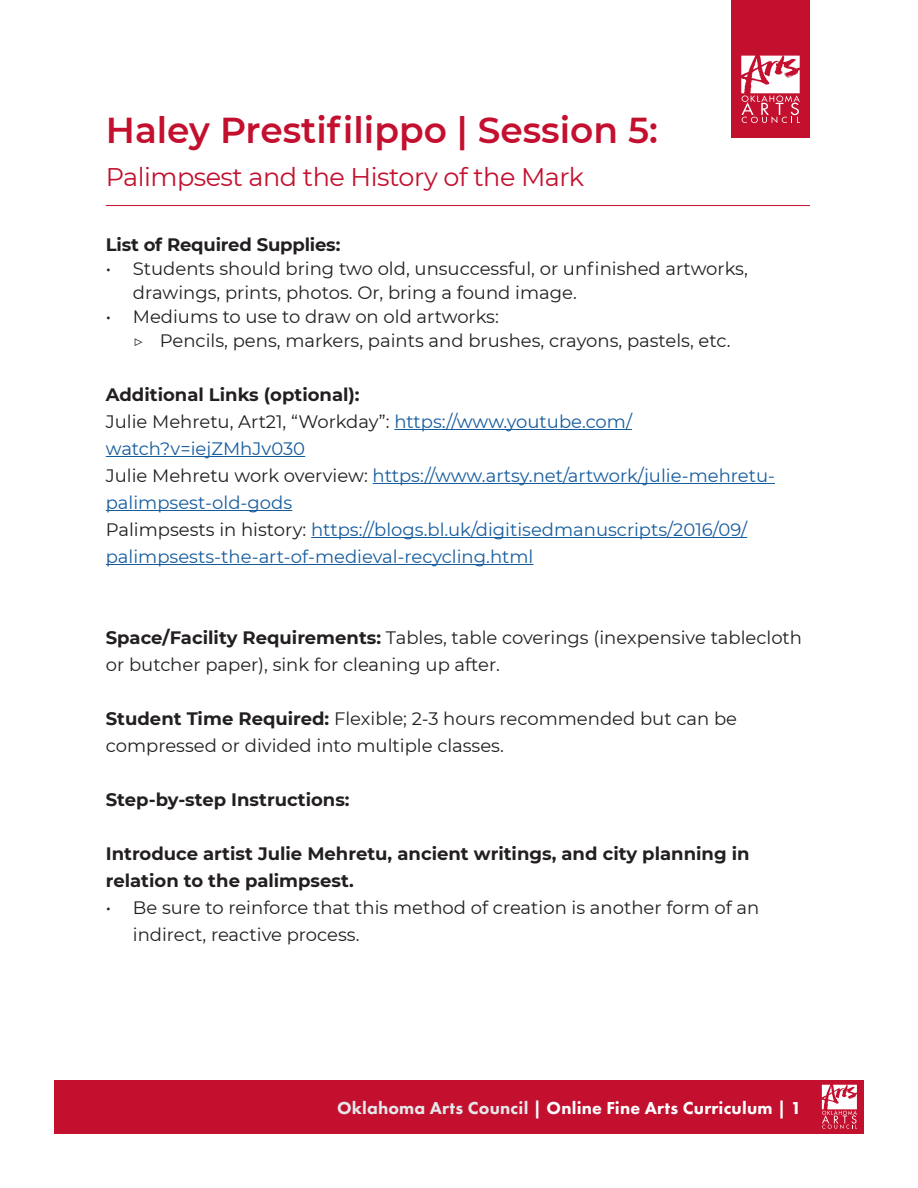
<style>
.page{position:relative;width:918px;height:1188px;background:#fff}
.page>*{position:absolute;margin:0;border:0;box-sizing:border-box;transform-origin:0 0}
.t1{font:600 36px "Montserrat";color:#c3102f}
.t2{font:25.5px "Montserrat";letter-spacing:-.02em;color:#c3102f}
.t3{font:18px/27px "Montserrat";color:#231f20}
.t4{font:18px/27px "Montserrat";color:#175d9e}
.t5{font:700 18px/27px "Montserrat";color:#231f20}
.t6{font:800 18px "Futura PT";letter-spacing:.01em;color:#fff}
.s1{color:#231f20}
.s2{font-weight:700}
.s3{color:#e6e7e9}
</style>
<div class="page">
<div style="left:54px;top:1080px;width:810px;height:54px;background:#c3102f"></div>
<svg style="left:822px;top:1085px;width:35px;height:44px"></svg>
<hr style="left:394px;top:429px;width:238px;height:1px;background:#175d9e">
<hr style="left:106px;top:456px;width:199px;height:1px;background:#175d9e">
<hr style="left:373px;top:483px;width:402px;height:1px;background:#175d9e">
<hr style="left:106px;top:510px;width:186px;height:1px;background:#175d9e">
<hr style="left:311px;top:537px;width:436px;height:1px;background:#175d9e">
<hr style="left:106px;top:564px;width:427px;height:1px;background:#175d9e">
<hr style="left:106px;top:205px;width:704px;height:1px;background:#c3102f">
<div style="left:731px;top:0;width:79px;height:138px;background:#c3102f"></div>
<svg style="left:741px;top:56px;width:59px;height:67px"></svg>
<h1 class="t1" style="left:106px;top:105px;width:554px">Haley Prestifilippo | Session 5:</h1>
<p class="t2" style="left:106px;top:160px;width:480px">Palimpsest and the History of the Mark</p>
<p class="t5" style="left:106px;top:230px;width:236px">List of Required Supplies:</p>
<p class="t3" style="left:133px;top:256px;width:616px;line-height:24px;text-indent:-27px">• Students should bring two old, unsuccessful, or unfinished artworks, drawings, prints, photos. Or, bring a found image.</p>
<p class="t3" style="left:106px;top:303px;width:395px">• Mediums to use to draw on old artworks:</p>
<p class="t3" style="left:133px;top:327px;width:599px">▷ Pencils, pens, markers, paints and brushes, crayons, pastels, etc.</p>
<p class="t5" style="left:106px;top:380px;width:255px">Additional Links (optional):</p>
<p class="t4" style="left:106px;top:408px;width:528px"><span class="s1">Julie Mehretu, Art21, “Workday”:</span> https://www.youtube.com/ watch?v=iejZMhJv030</p>
<p class="t4" style="left:106px;top:462px;width:671px"><span class="s1">Julie Mehretu work overview:</span> https://www.artsy.net/artwork/julie-mehretu&shy;palimpsest-old-gods</p>
<p class="t4" style="left:106px;top:516px;width:643px"><span class="s1">Palimpsests in history:</span> https://blogs.bl.uk/digitisedmanuscripts/2016/09/ palimpsests-the-art-of-medieval-recycling.html</p>
<p class="t3" style="left:106px;top:624px;width:698px"><span class="s2">Space/Facility Requirements:</span> Tables, table coverings (inexpensive tablecloth or butcher paper), sink for cleaning up after.</p>
<p class="t3" style="left:106px;top:705px;width:633px"><span class="s2">Student Time Required:</span> Flexible; 2-3 hours recommended but can be compressed or divided into multiple classes.</p>
<p class="t5" style="left:106px;top:785px;width:245px">Step-by-step Instructions:</p>
<p class="t5" style="left:106px;top:839px;width:645px">Introduce artist Julie Mehretu, ancient writings, and city planning in relation to the palimpsest.</p>
<p class="t3" style="left:133px;top:894px;width:628px;text-indent:-27px">• Be sure to reinforce that this method of creation is another form of an indirect, reactive process.</p>
<p class="t6" style="left:337px;top:1097px;width:466px"><span class="s3">Oklahoma Arts Council</span> | Online Fine Arts Curriculum | 1</p>
</div>
